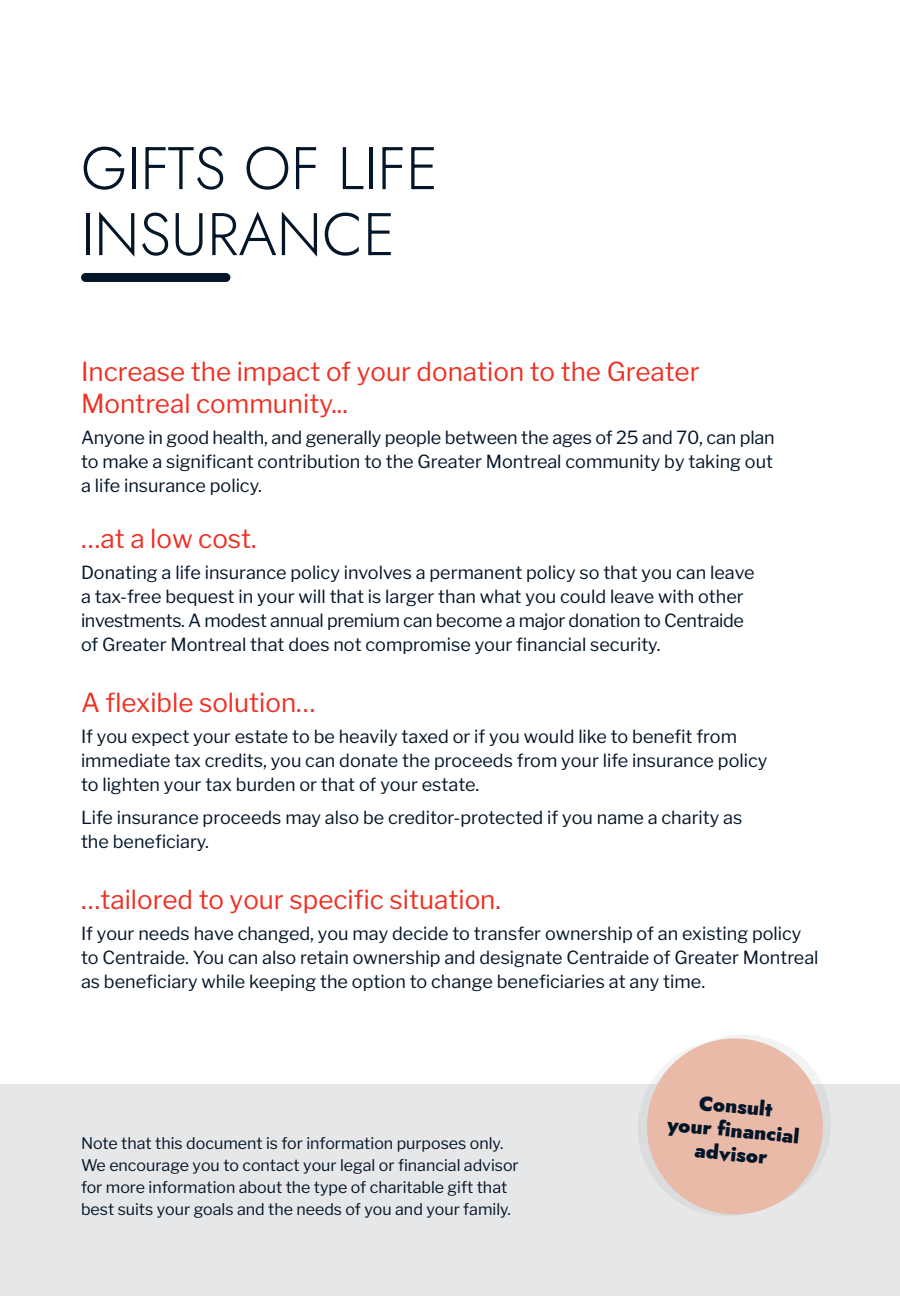
<style>
.page{position:relative;width:900px;height:1296px;background:#fff}
.page>*{position:absolute;margin:0;border:0;box-sizing:border-box;transform-origin:0 0}
.t1{font:300 60px/66px "Jost";color:#031528}
.t2{font:26px/32px "Libre Franklin";color:#ee3124}
.t3{font:900 20px/24px "Jost";color:#031528;text-align:center}
.t4{font:18px/24px "Libre Franklin";color:#031528}
.t5{font:16px/22px "Libre Franklin";color:#031528}
</style>
<div class="page">
<div style="left:0;top:1084px;width:900px;height:212px;background:#e6e7e8"></div>
<div style="left:86px;top:273px;width:140px;height:9px;background:#031528"></div>
<svg style="left:643px;top:1035px;width:184px;height:181px"></svg>
<h1 class="t1" style="left:81px;top:136px;width:359px">GIFTS OF LIFE<br>INSURANCE</h1>
<h2 class="t2" style="left:81px;top:355px;width:620px">Increase the impact of your donation to the Greater<br>Montreal community...</h2>
<p class="t4" style="left:81px;top:425px;width:695px;text-align:justify">Anyone in good health, and generally people between the ages of 25 and 70, can plan to make a significant contribution to the Greater Montreal community by taking out a life insurance policy.</p>
<h2 class="t2" style="left:81px;top:522px;width:177px">…at a low cost.</h2>
<p class="t4" style="left:81px;top:561px;width:675px">Donating a life insurance policy involves a permanent policy so that you can leave a tax-free bequest in your will that is larger than what you could leave with other investments. A modest annual premium can become a major donation to Centraide of Greater Montreal that does not compromise your financial security.</p>
<h2 class="t2" style="left:81px;top:686px;width:236px">A flexible solution…</h2>
<p class="t4" style="left:81px;top:725px;width:688px">If you expect your estate to be heavily taxed or if you would like to benefit from immediate tax credits, you can donate the proceeds from your life insurance policy to lighten your tax burden or that of your estate.</p>
<p class="t4" style="left:81px;top:806px;width:663px">Life insurance proceeds may also be creditor-protected if you name a charity as the beneficiary.</p>
<h2 class="t2" style="left:81px;top:883px;width:421px">…tailored to your specific situation.</h2>
<p class="t4" style="left:81px;top:922px;width:739px">If your needs have changed, you may decide to transfer ownership of an existing policy to Centraide. You can also retain ownership and designate Centraide of Greater Montreal as beneficiary while keeping the option to change beneficiaries at any time.</p>
<p class="t5" style="left:81px;top:1132px;width:439px">Note that this document is for information purposes only.<br>We encourage you to contact your legal or financial advisor for more information about the type of charitable gift that best suits your goals and the needs of you and your family.</p>
<p class="t3" style="left:671px;top:1087px;width:134px;rotate:6deg">Consult<br>your financial advisor</p>
</div>
